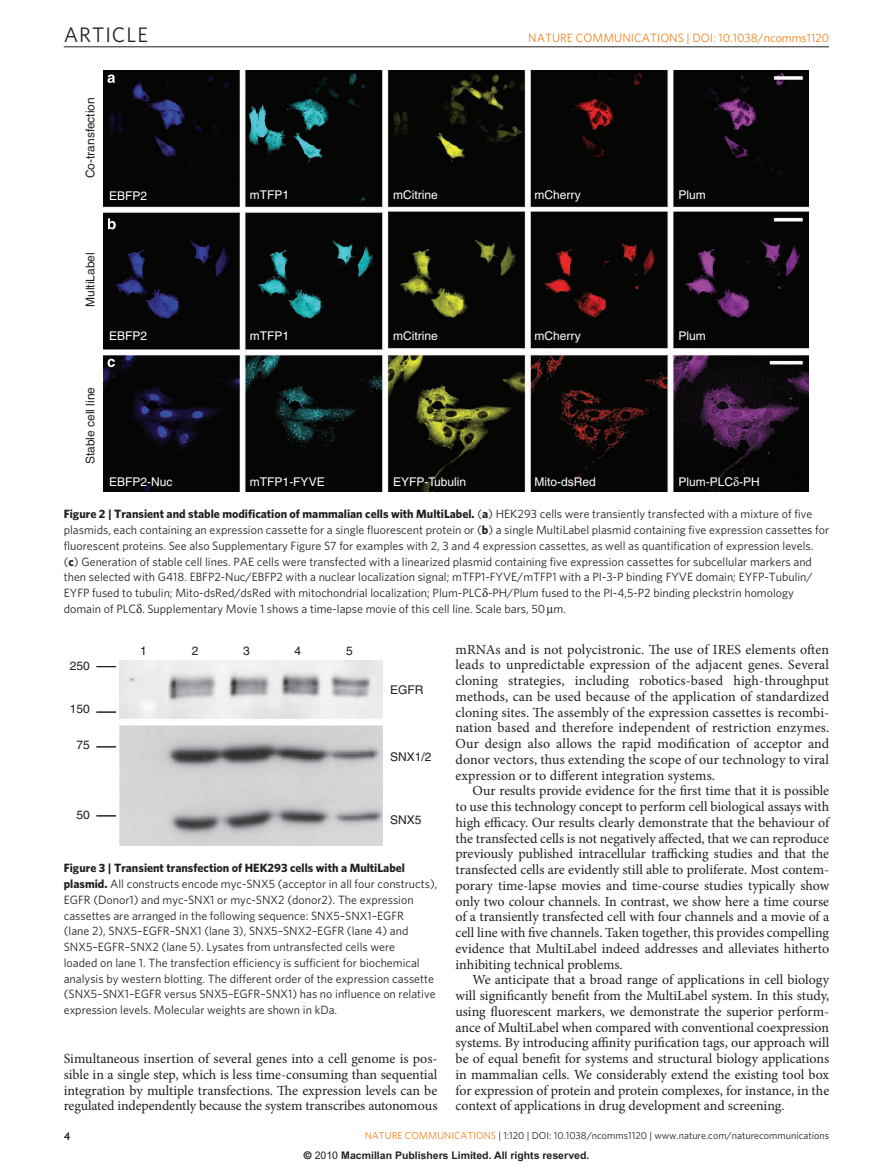
<style>
.page{position:relative;width:893px;height:1174px;background:#fff}
.page>*{position:absolute;margin:0;border:0;box-sizing:border-box;transform-origin:0 0}
.t1{font:21px "Whitney";letter-spacing:.045em;color:#231f20}
.pPara{font:13.95px/15.8px "Minion Pro";color:#231f20;text-align:justify}
.pFirstpara{font:13.95px/15.8px "Minion Pro";color:#231f20;text-align:justify}
.pFigureCaption{font:12px/15.8px "Whitney";color:#231f20}
.t2{font:12px "Helvetica";color:#fff}
.t3{font:12px "Helvetica";color:#231f20}
.t4{font:12px "Whitney";color:#f1801f}
.t5{font:700 10.5px "Arial";color:#231f20}
.t6{font:10.2px "Whitney";color:#231f20}
.t7{font:10.2px "Whitney";color:#f1801f}
.s1{font-weight:700}
.s2{font-family:"Helvetica"}
.s3{font-weight:400}
</style>
<div class="page">
<hr style="left:64px;top:47px;width:765px;height:1px;background:#231f20">
<img style="left:103px;top:70px;width:706px;height:422px">
<svg style="left:107px;top:74px;width:8px;height:9px"></svg>
<svg style="left:108px;top:218px;width:8px;height:11px"></svg>
<svg style="left:108px;top:359px;width:7px;height:8px"></svg>
<img style="left:119px;top:661px;width:264px;height:184px">
<svg style="left:96px;top:746px;width:20px;height:1px"></svg>
<svg style="left:96px;top:666px;width:20px;height:1px"></svg>
<svg style="left:96px;top:711px;width:20px;height:1px"></svg>
<svg style="left:96px;top:815px;width:20px;height:1px"></svg>
<svg style="left:734px;top:477px;width:5px;height:9px"></svg>
<h1 class="t1" style="left:64px;top:22px;width:86px">ARTICLE</h1>
<p class="t4" style="left:528px;top:31px;width:9px">nature</p>
<p class="t4" style="left:576px;top:31px;width:9px">communications</p>
<p class="t4" style="left:687px;top:31px;width:144px">| DOI: 10.1038/ncomms1120</p>
<p class="t3" style="left:83px;top:178px;width:82px;rotate:-90deg">Co-transfection</p>
<p class="t2" style="left:109px;top:189px;width:40px">EBFP2</p>
<p class="t2" style="left:393px;top:188px;width:46px">mCitrine</p>
<p class="t2" style="left:250px;top:188px;width:41px">mTFP1</p>
<p class="t2" style="left:535px;top:188px;width:48px">mCherry</p>
<p class="t2" style="left:679px;top:188px;width:29px">Plum</p>
<p class="t3" style="left:83px;top:307px;width:56px;rotate:-90deg">MultiLabel</p>
<p class="t2" style="left:109px;top:329px;width:40px">EBFP2</p>
<p class="t2" style="left:250px;top:329px;width:41px">mTFP1</p>
<p class="t2" style="left:393px;top:329px;width:46px">mCitrine</p>
<p class="t2" style="left:535px;top:329px;width:48px">mCherry</p>
<p class="t2" style="left:679px;top:329px;width:29px">Plum</p>
<p class="t3" style="left:83px;top:464px;width:79px;rotate:-90deg">Stable cell line</p>
<p class="t2" style="left:109px;top:474px;width:65px">EBFP2-Nuc</p>
<p class="t2" style="left:250px;top:474px;width:76px">mTFP1-FYVE</p>
<p class="t2" style="left:393px;top:474px;width:75px">EYFP-Tubulin</p>
<p class="t2" style="left:535px;top:474px;width:63px">Mito-dsRed</p>
<p class="t2" style="left:679px;top:475px;width:83px">Plum-PLC -PH</p>
<p class="pFigureCaption" style="left:64px;top:506px;width:767px"><span class="s1">Figure 2 | Transient and stable modification of mammalian cells with MultiLabel.</span> (<span class="s1">a</span>) HEK293 cells were transiently transfected with a mixture of five plasmids, each containing an expression cassette for a single fluorescent protein or (<span class="s1">b</span>) a single MultiLabel plasmid containing five expression cassettes for fluorescent proteins. See also Supplementary Figure S7 for examples with 2, 3 and 4 expression cassettes, as well as quantification of expression levels. (<span class="s1">c</span>) Generation of stable cell lines. PAE cells were transfected with a linearized plasmid containing five expression cassettes for subcellular markers and then selected with G418. EBFP2-Nuc/EBFP2 with a nuclear localization signal; mTFP1-FYVE/mTFP1 with a PI-3-P binding FYVE domain; EYFP-Tubulin/ EYFP fused to tubulin; Mito-dsRed/dsRed with mitochondrial localization; Plum-PLC -PH/Plum fused to the PI-4,5-P2 binding pleckstrin homology domain of PLC . Supplementary Movie 1 shows a time-lapse movie of this cell line. Scale bars, 50 m.</p>
<p class="t3" style="left:70px;top:659px;width:22px">250</p>
<p class="t3" style="left:70px;top:702px;width:22px">150</p>
<p class="t3" style="left:76px;top:738px;width:15px">75</p>
<p class="t3" style="left:76px;top:807px;width:15px">50</p>
<p class="t3" style="left:140px;top:644px;width:8px">1</p>
<p class="t3" style="left:192px;top:644px;width:8px">2</p>
<p class="t3" style="left:243px;top:644px;width:8px">3</p>
<p class="t3" style="left:295px;top:644px;width:8px">4</p>
<p class="t3" style="left:346px;top:644px;width:8px">5</p>
<p class="t3" style="left:390px;top:683px;width:35px">EGFR</p>
<p class="t3" style="left:390px;top:750px;width:43px">SNX1/2</p>
<p class="t3" style="left:390px;top:812px;width:33px">SNX5</p>
<p class="pFigureCaption" style="left:64px;top:860px;width:375px"><span class="s1">Figure 3 | Transient transfection of HEK293 cells with a MultiLabel plasmid.</span> All constructs encode myc-SNX5 (acceptor in all four constructs), EGFR (Donor1) and myc-SNX1 or myc-SNX2 (donor2). The expression cassettes are arranged in the following sequence: SNX5–SNX1–EGFR<br>(lane 2), SNX5–EGFR–SNX1 (lane 3), SNX5–SNX2–EGFR (lane 4) and SNX5–EGFR–SNX2 (lane 5). Lysates from untransfected cells were<br>loaded on lane 1. The transfection efficiency is sufficient for biochemical analysis by western blotting. The different order of the expression cassette (SNX5–SNX1–EGFR versus SNX5–EGFR–SNX1) has no influence on relative expression levels. Molecular weights are shown in kDa.</p>
<p class="pFirstpara" style="left:64px;top:1050px;width:375px">Simultaneous insertion of several genes into a cell genome is pos&shy;sible in a single step, which is less time-consuming than sequential integration by multiple transfections. The expression levels can be regulated independently because the system transcribes autonomous</p>
<p class="pFirstpara" style="left:455px;top:641px;width:375px">mRNAs and is not polycistronic. The use of IRES elements often leads to unpredictable expression of the adjacent genes. Several cloning strategies, including robotics-based high-throughput methods, can be used because of the application of standardized cloning sites. The assembly of the expression cassettes is recombi&shy;nation based and therefore independent of restriction enzymes.<br>Our design also allows the rapid modification of acceptor and donor vectors, thus extending the scope of our technology to viral expression or to different integration systems.</p>
<p class="pPara" style="left:455px;top:783px;width:375px;text-indent:17px">Our results provide evidence for the first time that it is possible to use this technology concept to perform cell biological assays with high efficacy. Our results clearly demonstrate that the behaviour of the transfected cells is not negatively affected, that we can reproduce previously published intracellular trafficking studies and that the transfected cells are evidently still able to proliferate. Most contem&shy;porary time-lapse movies and time-course studies typically show only two colour channels. In contrast, we show here a time course of a transiently transfected cell with four channels and a movie of a cell line with five channels. Taken together, this provides compelling evidence that MultiLabel indeed addresses and alleviates hitherto inhibiting technical problems.</p>
<p class="pPara" style="left:455px;top:972px;width:375px;text-indent:17px">We anticipate that a broad range of applications in cell biology will significantly benefit from the MultiLabel system. In this study, using fluorescent markers, we demonstrate the superior perform&shy;ance of MultiLabel when compared with conventional coexpression systems. By introducing affinity purification tags, our approach will be of equal benefit for systems and structural biology applications in mammalian cells. We considerably extend the existing tool box for expression of protein and protein complexes, for instance, in the context of applications in drug development and screening.</p>
<p class="t7" style="left:365px;top:1129px;width:8px">nature</p>
<p class="t7" style="left:405px;top:1129px;width:8px">communications</p>
<p class="t6" style="left:498px;top:1129px;width:332px">| 1:120 | DOI: 10.1038/ncomms1120 | www.nature.com/naturecommunications</p>
<p class="t5" style="left:304px;top:1149px;width:287px"><span class="s2">©</span> <span class="s3">2010</span> Macmillan Publishers Limited. All rights reserved.</p>
</div>
